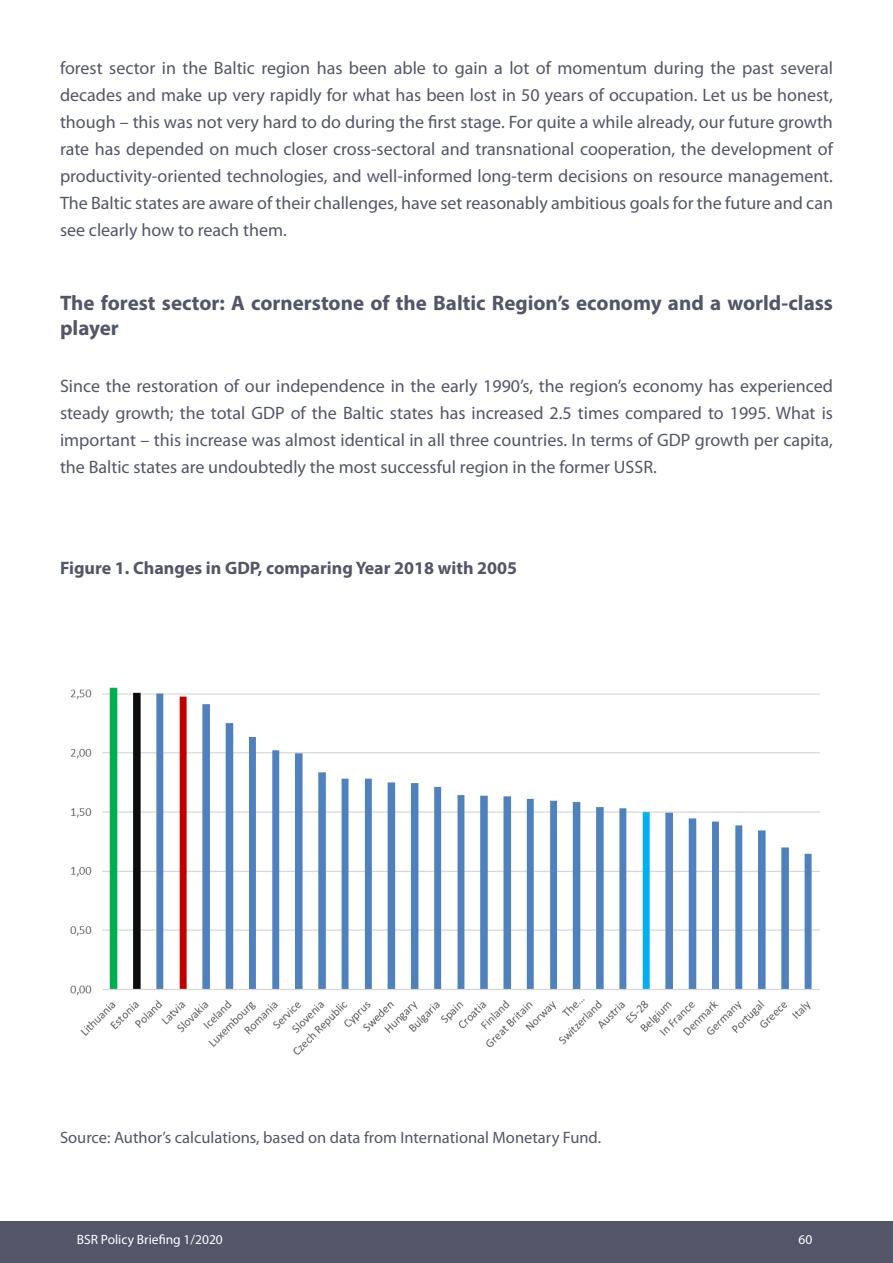
<style>
.page{position:relative;width:893px;height:1263px;background:#fff}
.page>*{position:absolute;margin:0;border:0;box-sizing:border-box;transform-origin:0 0}
.t1{font:700 21px/25.2px "Myriad Pro";color:#525668}
.t2{font:18px/27px "Myriad Pro";color:#525668;text-align:justify}
.t3{font:700 18px "Myriad Pro";color:#525668}
.t4{font:16.5px "Myriad Pro";color:#525668}
.t5{font:13.5px "Myriad Pro";color:#fff}
</style>
<div class="page">
<div style="left:0;top:1221px;width:893px;height:42px;background:#525668"></div>
<img style="left:70px;top:687px;width:750px;height:368px">
<p class="t2" style="left:60px;top:54px;width:774px">forest sector in the Baltic region has been able to gain a lot of momentum during the past several decades and make up very rapidly for what has been lost in 50 years of occupation. Let us be honest, though – this was not very hard to do during the first stage. For quite a while already, our future growth rate has depended on much closer cross-sectoral and transnational cooperation, the development of productivity-oriented technologies, and well-informed long-term decisions on resource management.<br>The Baltic states are aware of their challenges, have set reasonably ambitious goals for the future and can see clearly how to reach them.</p>
<p class="t1" style="left:60px;top:290px;width:774px">The forest sector: A cornerstone of the Baltic Region’s economy and a world-class player</p>
<p class="t2" style="left:60px;top:373px;width:774px">Since the restoration of our independence in the early 1990’s, the region’s economy has experienced steady growth; the total GDP of the Baltic states has increased 2.5 times compared to 1995. What is important – this increase was almost identical in all three countries. In terms of GDP growth per capita, the Baltic states are undoubtedly the most successful region in the former USSR.</p>
<p class="t3" style="left:60px;top:556px;width:459px">Figure 1. Changes in GDP, comparing Year 2018 with 2005</p>
<p class="t4" style="left:60px;top:1129px;width:543px">Source: Author’s calculations, based on data from International Monetary Fund.</p>
<p class="t5" style="left:77px;top:1232px;width:148px">BSR Policy Briefing 1/2020</p>
<p class="t5" style="left:798px;top:1232px;width:15px">60</p>
</div>
